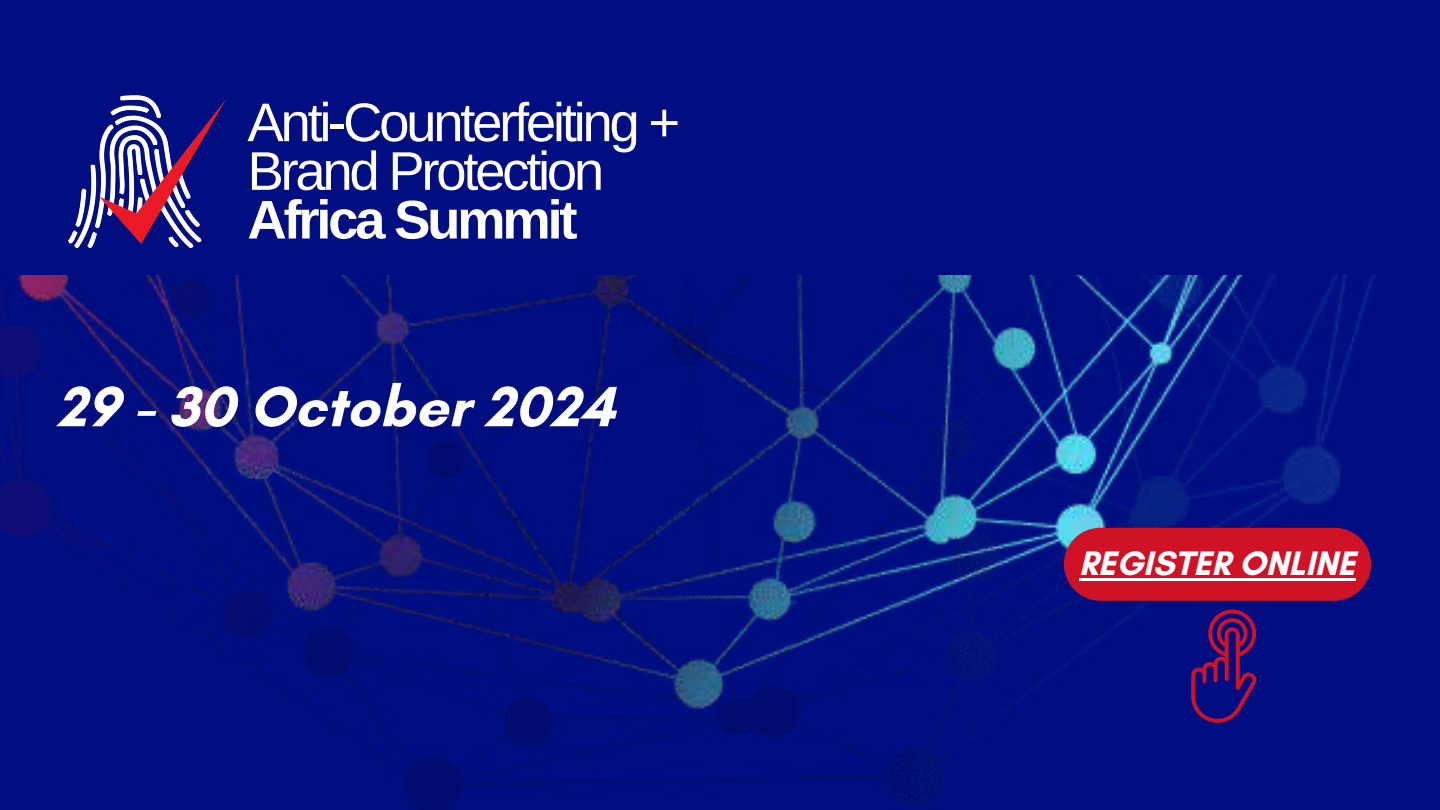
<style>
.page{position:relative;width:1440px;height:810px;background:#000e82}
.page>*{position:absolute;margin:0;border:0;box-sizing:border-box;transform-origin:0 0}
.t1{font:700 57.9px "Glacial Indifference";color:#fff}
.t2{font:54.5px/48.7px "Arimo";letter-spacing:-.06em;color:#fff}
.t3{font:700 34.7px "Glacial Indifference";color:#fff}
.s1{font-weight:700}
</style>
<div class="page">
<img style="left:68px;top:95px;width:158px;height:154px">
<img style="left:0;top:276px;width:1375px;height:534px">
<div style="left:1064px;top:528px;width:307px;height:73px;background:#cf1226;border-radius:36px"></div>
<svg style="left:1070px;top:535px;width:301px;height:65px"></svg>
<svg style="left:1191px;top:610px;width:65px;height:113px"></svg>
<hr style="left:1079px;top:578px;width:276px;height:3px;background:#fff">
<p class="t2" style="left:247px;top:98px;width:434px">Anti-Counterfeiting +<br>Brand Protection<br><span class="s1">Africa Summit</span></p>
<h1 class="t1" style="left:57px;top:371px;width:560px">29 - 30 October 2024</h1>
<p class="t3" style="left:1079px;top:542px;width:278px">REGISTER ONLINE</p>
</div>
